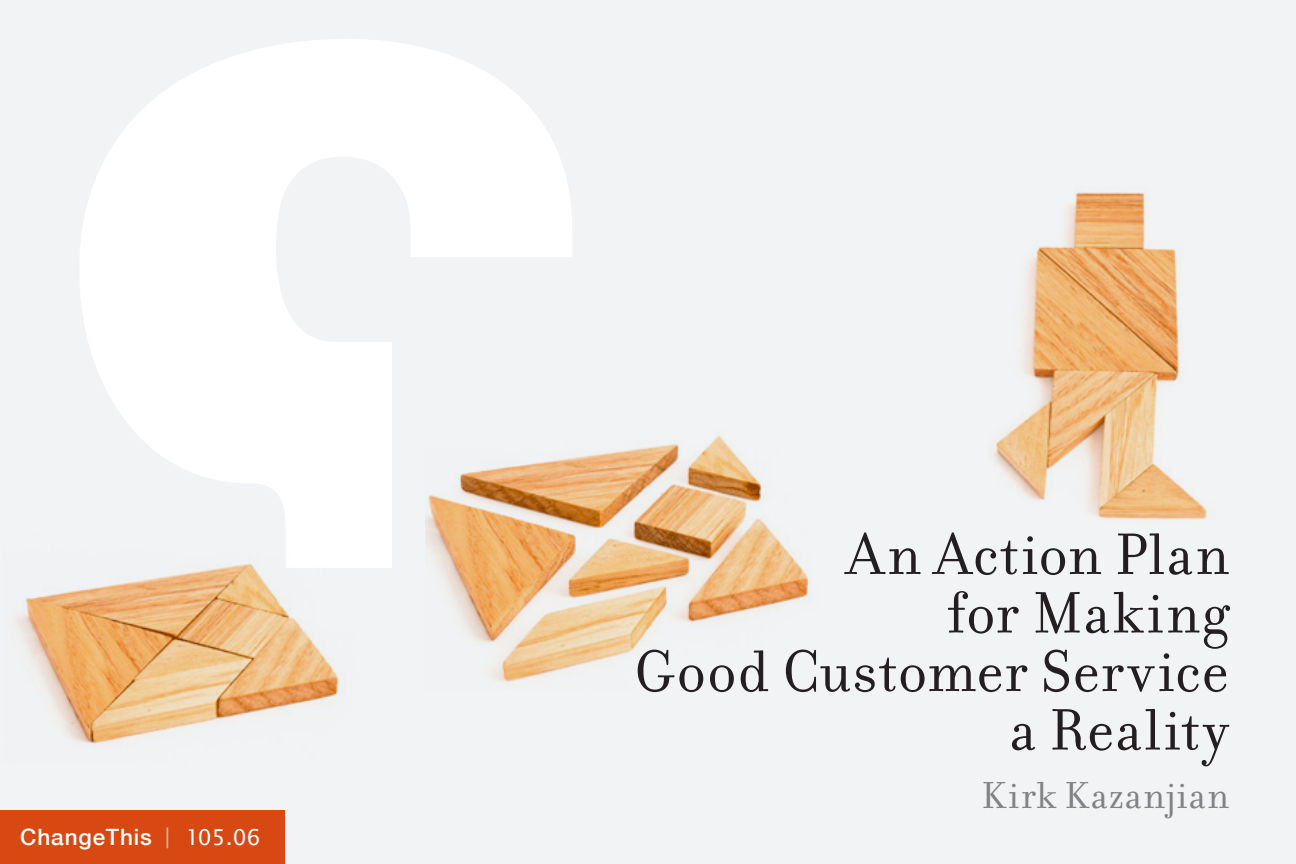
<style>
.page{position:relative;width:1296px;height:864px;background:#f2f3f4}
.page>*{position:absolute;margin:0;border:0;box-sizing:border-box;transform-origin:0 0}
.t1{font:63px/58.5px "Filosofia OT";letter-spacing:.02em;color:#231f20;text-align:right}
.t2{font:40.5px "Filosofia OT";letter-spacing:.03em;color:#808285}
.t3{font:500 22.5px "Helvetica Neue";letter-spacing:.04em;color:#fff}
.s1{font-family:"Lucida Sans EFOP";font-weight:400;font-size:24.75px;color:#d2b696}
.s2{font-family:"Lucida Sans EFOP";font-weight:400;font-size:23.62px}
</style>
<div class="page">
<svg style="left:80px;top:39px;width:492px;height:529px;fill:#fff"></svg>
<img style="left:426px;top:421px;width:386px;height:261px">
<img style="left:16px;top:535px;width:345px;height:209px">
<img style="left:991px;top:192px;width:216px;height:328px">
<div style="left:0;top:810px;width:285px;height:54px;background:#d74812"></div>
<p class="t3" style="left:20px;top:823px;width:242px">ChangeThis <span class="s1">|</span> <span class="s2">105.06</span></p>
<p class="t1" style="left:635px;top:526px;width:596px">An Action Plan<br>for Making<br>Good Customer Service a Reality</p>
<p class="t2" style="left:982px;top:773px;width:249px">Kirk Kazanjian</p>
</div>
